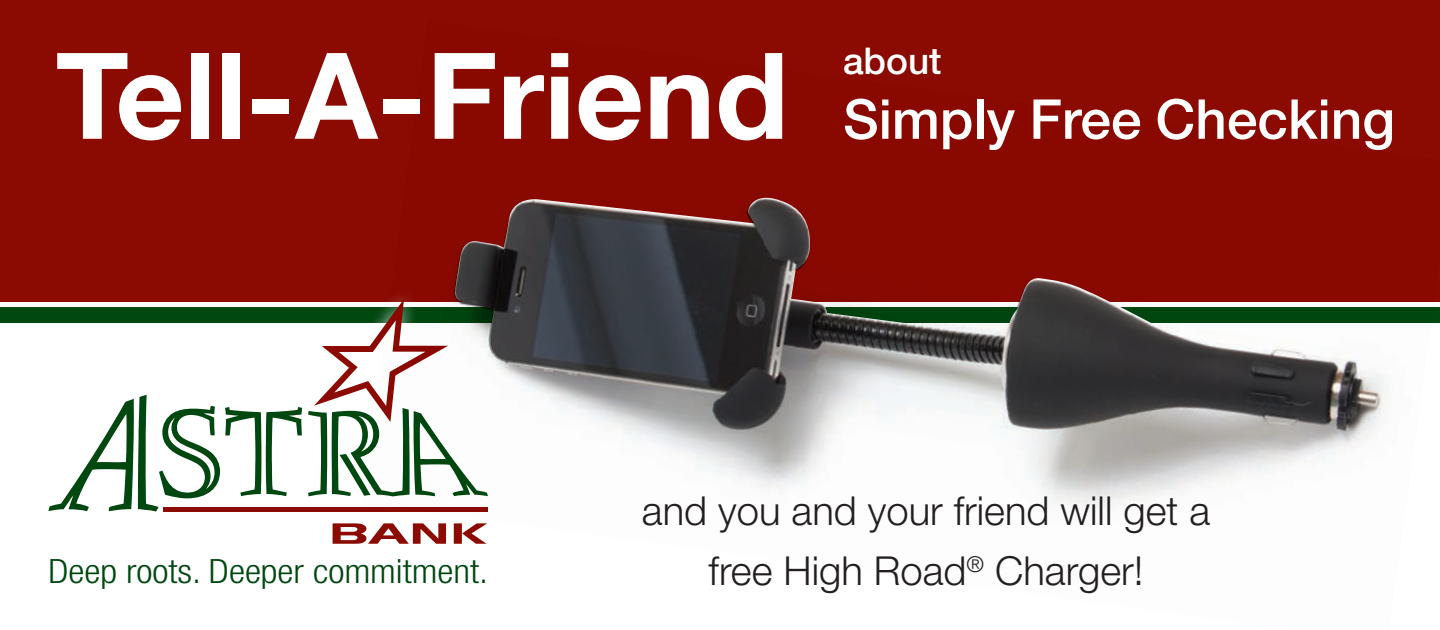
<style>
.page{position:relative;width:1440px;height:630px;background:#fff}
.page>*{position:absolute;margin:0;border:0;box-sizing:border-box;transform-origin:0 0}
.t1{font:700 120px "Helvetica Neue";color:#fff}
.t2{font:500 55px "Helvetica Neue";color:#fff}
.t3{font:300 40px/60px "Helvetica Neue";color:#231f20;text-align:center}
.t4{font:500 37px "Helvetica Neue";color:#fff}
.t5{font:300 condensed 33.5px "Helvetica Neue";color:#004710;scale:1.12 1}
</style>
<div class="page">
<div style="left:0;top:0;width:1440px;height:301px;background:#8b0a02"></div>
<div style="left:0;top:307px;width:1440px;height:15px;background:#004710"></div>
<div style="left:34px;top:286px;width:469px;height:318px;background:#fff"></div>
<svg style="left:48px;top:299px;width:314px;height:213px"></svg>
<hr style="left:164px;top:508px;width:324px;height:4px;background:#8b0a02">
<svg style="left:333px;top:523px;width:29px;height:21px"></svg>
<img style="left:362px;top:197px;width:1078px;height:347px">
<img style="left:454px;top:198px;width:928px;height:231px">
<p class="t1" style="left:56px;top:22px;width:734px">Tell-A-Friend</p>
<p class="t4" style="left:843px;top:39px;width:100px">about</p>
<p class="t2" style="left:843px;top:86px;width:553px">Simply Free Checking</p>
<p class="t5" style="left:48px;top:552px;width:394px">Deep roots. Deeper commitment.</p>
<p class="t3" style="left:642px;top:480px;width:570px">and you and your friend will get a free High Road<sup>®</sup> Charger!</p>
</div>
